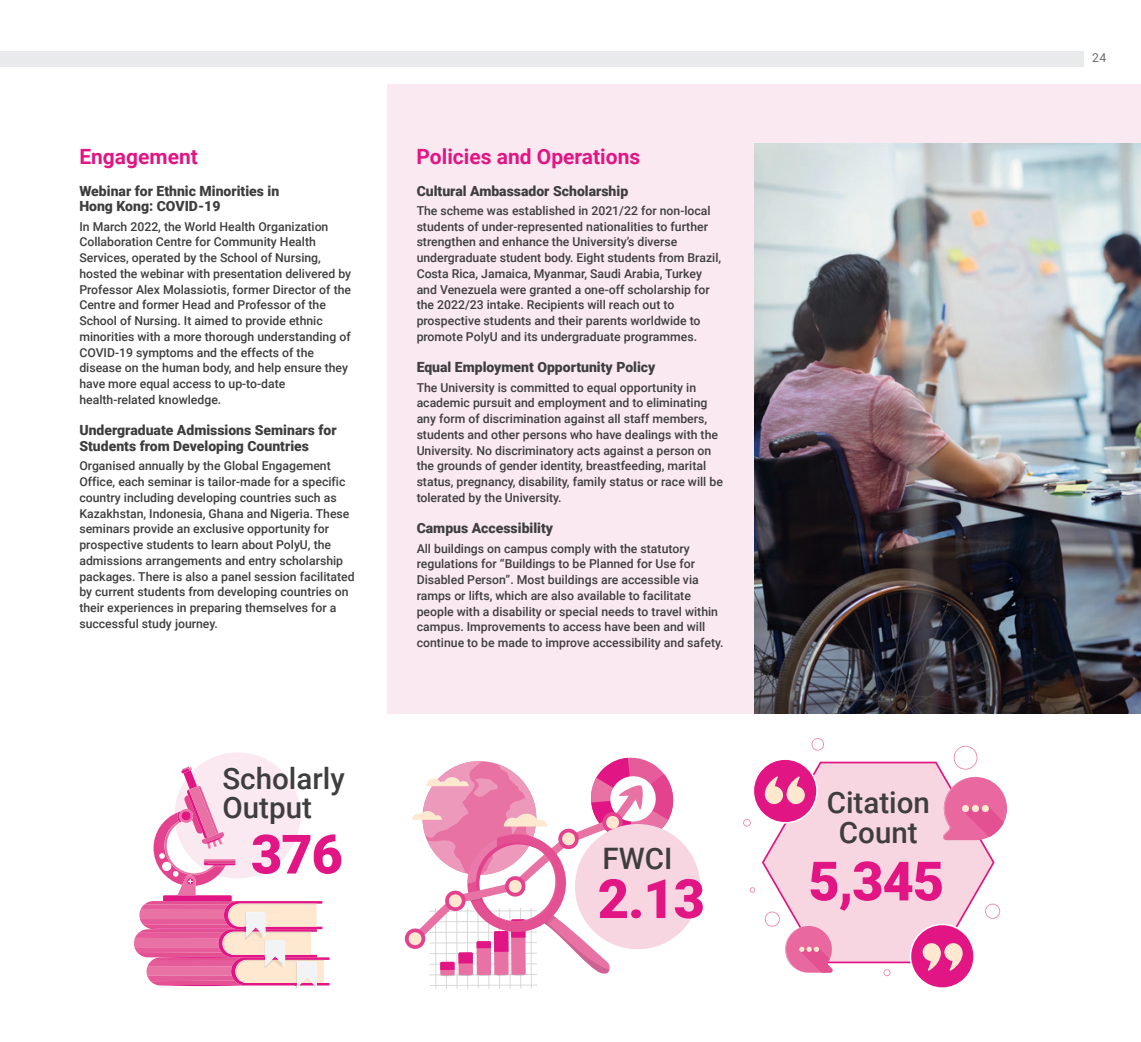
<style>
.page{position:relative;width:1141px;height:1042px;background:#fff}
.page>*{position:absolute;margin:0;border:0;box-sizing:border-box;transform-origin:0 0}
.t1{font:900 54.25px "Roboto";letter-spacing:-.02em;color:#e11584}
.t2{font:500 29.57px/29.6px "Roboto";color:#3e3e3f;text-align:center}
.t3{font:700 21px "Roboto";color:#e11584}
.t4{font:900 14px/15.8px "Roboto";color:#3e3e3f}
.t5{font:500 12.25px/15.8px "Roboto";color:#3e3e3f}
.t6{font:12.25px "Roboto";color:#6c6d70}
</style>
<div class="page">
<div style="left:387px;top:84px;width:754px;height:629px;background:#fae9f0"></div>
<div style="left:0;top:51px;width:1084px;height:16px;background:#e9eaeb"></div>
<img style="left:754px;top:144px;width:387px;height:569px">
<svg style="left:404px;top:758px;width:272px;height:231px"></svg>
<div style="left:575px;top:824px;width:125px;height:125px;background:#f7d5e1;border-radius:50%"></div>
<svg style="left:743px;top:738px;width:264px;height:250px"></svg>
<div style="left:175px;top:752px;width:126px;height:126px;background:#fae9f0;border-radius:50%"></div>
<svg style="left:134px;top:766px;width:196px;height:223px"></svg>
<h3 class="t3" style="left:79px;top:142px;width:120px">Engagement</h3>
<p class="t4" style="left:79px;top:182px;width:201px">Webinar for Ethnic Minorities in<br>Hong Kong: COVID-19</p>
<p class="t5" style="left:79px;top:218px;width:273px">In March 2022, the World Health Organization Collaboration Centre for Community Health Services, operated by the School of Nursing, hosted the webinar with presentation delivered by Professor Alex Molassiotis, former Director of the Centre and former Head and Professor of the School of Nursing. It aimed to provide ethnic minorities with a more thorough understanding of COVID-19 symptoms and the effects of the disease on the human body, and help ensure they have more equal access to up-to-date health-related knowledge.</p>
<p class="t4" style="left:79px;top:422px;width:259px">Undergraduate Admissions Seminars for<br>Students from Developing Countries</p>
<p class="t5" style="left:79px;top:458px;width:277px">Organised annually by the Global Engagement Office, each seminar is tailor-made for a specific country including developing countries such as Kazakhstan, Indonesia, Ghana and Nigeria. These seminars provide an exclusive opportunity for prospective students to learn about PolyU, the admissions arrangements and entry scholarship packages. There is also a panel session facilitated by current students from developing countries on their experiences in preparing themselves for a successful study journey.</p>
<h2 class="t2" style="left:222px;top:762px;width:124px;text-align:left">Scholarly<br>Output</h2>
<h1 class="t1" style="left:251px;top:816px;width:93px">376</h1>
<h3 class="t3" style="left:416px;top:142px;width:225px">Policies and Operations</h3>
<p class="t4" style="left:417px;top:182px;width:213px">Cultural Ambassador Scholarship</p>
<p class="t5" style="left:417px;top:202px;width:306px">The scheme was established in 2021/22 for non-local students of under-represented nationalities to further strengthen and enhance the University’s diverse undergraduate student body. Eight students from Brazil, Costa Rica, Jamaica, Myanmar, Saudi Arabia, Turkey and Venezuela were granted a one-off scholarship for the 2022/23 intake. Recipients will reach out to prospective students and their parents worldwide to promote PolyU and its undergraduate programmes.</p>
<p class="t4" style="left:417px;top:359px;width:240px">Equal Employment Opportunity Policy</p>
<p class="t5" style="left:417px;top:379px;width:308px">The University is committed to equal opportunity in academic pursuit and employment and to eliminating any form of discrimination against all staff members, students and other persons who have dealings with the University. No discriminatory acts against a person on the grounds of gender identity, breastfeeding, marital status, pregnancy, disability, family status or race will be tolerated by the University.</p>
<p class="t4" style="left:417px;top:520px;width:138px">Campus Accessibility</p>
<p class="t5" style="left:417px;top:540px;width:308px">All buildings on campus comply with the statutory regulations for “Buildings to be Planned for Use for Disabled Person”. Most buildings are accessible via ramps or lifts, which are also available to facilitate people with a disability or special needs to travel within campus. Improvements to access have been and will continue to be made to improve accessibility and safety.</p>
<h2 class="t2" style="left:602px;top:842px;width:71px">FWCI</h2>
<h1 class="t1" style="left:598px;top:861px;width:109px">2.13</h1>
<h2 class="t2" style="left:827px;top:787px;width:105px">Citation<br>Count</h2>
<h1 class="t1" style="left:808px;top:843px;width:137px">5,345</h1>
<p class="t6" style="left:1092px;top:49px;width:16px">24</p>
</div>
